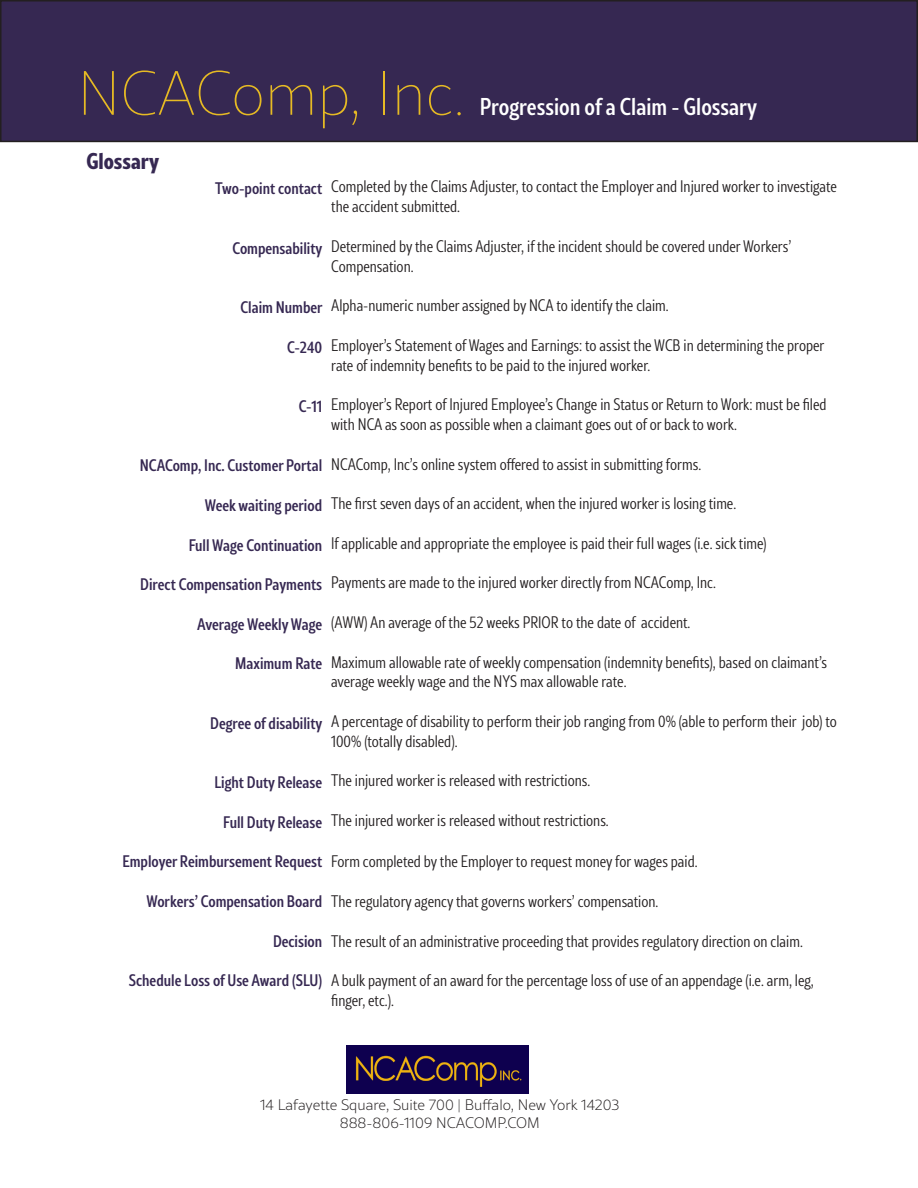
<style>
.page{position:relative;width:918px;height:1188px;background:#fff}
.page>*{position:absolute;margin:0;border:0;box-sizing:border-box;transform-origin:0 0}
.t1{font:100 61.5px "Rival Sans";color:#e6ba24}
.t2{font:500 24px "Rival Sans Narrow";color:#fff}
.t3{font:800 22.5px "Rival Sans Narrow";color:#362852}
.t4{font:300 16.5px/19.8px "Rival Sans Narrow";color:#231f20}
.t5{font:500 16.5px "Rival Sans Narrow";color:#362852}
.t6{font:200 15px/18px "Rival Sans";color:#231f20;text-align:center}
</style>
<div class="page">
<div style="left:1px;top:1px;width:916px;height:140px;background:#362852"></div>
<div style="left:0;top:0;width:918px;height:142px;border:2px solid #231f20"></div>
<img style="left:346px;top:1046px;width:182px;height:47px">
<h1 class="t1" style="left:77px;top:52px;width:389px">NCAComp, Inc.</h1>
<p class="t3" style="left:86px;top:144px;width:74px">Glossary</p>
<p class="t2" style="left:480px;top:89px;width:279px">Progression of a Claim - Glossary</p>
<p class="t5" style="left:215px;top:176px;width:108px">Two-point contact</p>
<p class="t5" style="left:232px;top:236px;width:92px">Compensability</p>
<p class="t5" style="left:240px;top:295px;width:84px">Claim Number</p>
<p class="t5" style="left:287px;top:335px;width:37px">C-240</p>
<p class="t5" style="left:299px;top:394px;width:25px">C-11</p>
<p class="t5" style="left:140px;top:453px;width:184px">NCAComp, Inc. Customer Portal</p>
<p class="t5" style="left:205px;top:493px;width:119px">Week waiting period</p>
<p class="t5" style="left:189px;top:533px;width:135px">Full Wage Continuation</p>
<p class="t5" style="left:140px;top:572px;width:183px">Direct Compensation Payments</p>
<p class="t5" style="left:197px;top:612px;width:126px">Average Weekly Wage</p>
<p class="t5" style="left:235px;top:651px;width:88px">Maximum Rate</p>
<p class="t5" style="left:210px;top:711px;width:114px">Degree of disability</p>
<p class="t5" style="left:214px;top:770px;width:109px">Light Duty Release</p>
<p class="t5" style="left:223px;top:810px;width:100px">Full Duty Release</p>
<p class="t5" style="left:122px;top:849px;width:201px">Employer Reimbursement Request</p>
<p class="t5" style="left:146px;top:889px;width:177px">Workers’ Compensation Board</p>
<p class="t5" style="left:273px;top:929px;width:51px">Decision</p>
<p class="t5" style="left:129px;top:968px;width:195px">Schedule Loss of Use Award (SLU)</p>
<p class="t4" style="left:331px;top:177px;width:507px">Completed by the Claims Adjuster, to contact the Employer and Injured worker to investigate the accident submitted.</p>
<p class="t4" style="left:331px;top:236px;width:462px">Determined by the Claims Adjuster, if the incident should be covered under Workers’<br>Compensation.</p>
<p class="t4" style="left:331px;top:295px;width:339px">Alpha-numeric number assigned by NCA to identify the claim.</p>
<p class="t4" style="left:331px;top:335px;width:495px">Employer’s Statement of Wages and Earnings: to assist the WCB in determining the proper rate of indemnity benefits to be paid to the injured worker.</p>
<p class="t4" style="left:331px;top:394px;width:497px">Employer’s Report of Injured Employee’s Change in Status or Return to Work: must be filed with NCA as soon as possible when a claimant goes out of or back to work.</p>
<p class="t4" style="left:331px;top:454px;width:372px">NCAComp, Inc’s online system offered to assist in submitting forms.</p>
<p class="t4" style="left:331px;top:493px;width:407px">The first seven days of an accident, when the injured worker is losing time.</p>
<p class="t4" style="left:331px;top:533px;width:437px">If applicable and appropriate the employee is paid their full wages (i.e. sick time)</p>
<p class="t4" style="left:331px;top:573px;width:386px">Payments are made to the injured worker directly from NCAComp, Inc.</p>
<p class="t4" style="left:331px;top:612px;width:361px">(AWW) An average of the 52 weeks PRIOR to the date of accident.</p>
<p class="t4" style="left:331px;top:652px;width:497px">Maximum allowable rate of weekly compensation (indemnity benefits), based on claimant’s average weekly wage and the NYS max allowable rate.</p>
<p class="t4" style="left:331px;top:711px;width:507px">A percentage of disability to perform their job ranging from 0% (able to perform their job) to<br>100% (totally disabled).</p>
<p class="t4" style="left:331px;top:771px;width:261px">The injured worker is released with restrictions.</p>
<p class="t4" style="left:331px;top:810px;width:279px">The injured worker is released without restrictions.</p>
<p class="t4" style="left:331px;top:852px;width:368px">Form completed by the Employer to request money for wages paid.</p>
<p class="t4" style="left:331px;top:891px;width:329px">The regulatory agency that governs workers’ compensation.</p>
<p class="t4" style="left:331px;top:931px;width:473px">The result of an administrative proceeding that provides regulatory direction on claim.</p>
<p class="t4" style="left:331px;top:970px;width:484px">A bulk payment of an award for the percentage loss of use of an appendage (i.e. arm, leg, finger, etc.).</p>
<p class="t6" style="left:260px;top:1096px;width:361px">14 Lafayette Square, Suite 700 | Buffalo, New York 14203<br>888-806-1109 NCACOMP.COM</p>
</div>
